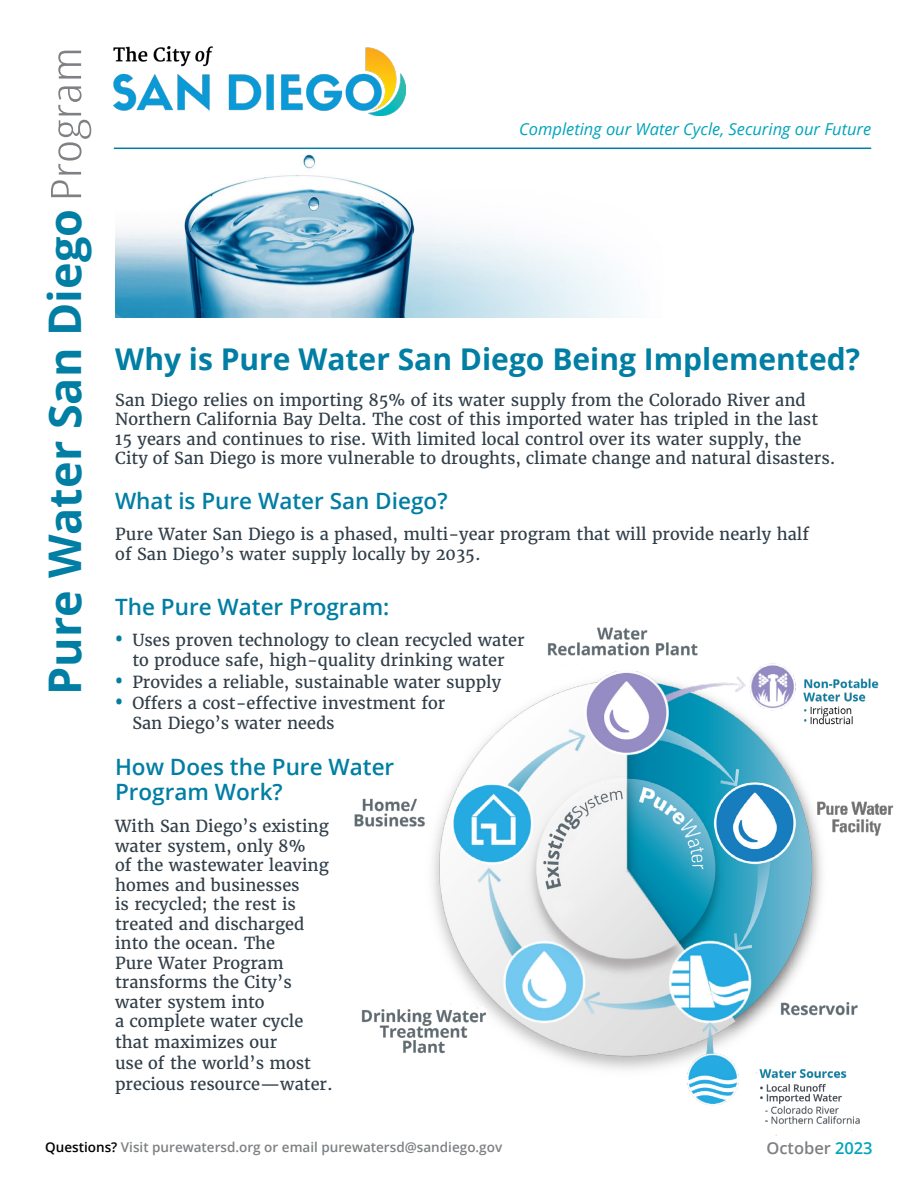
<style>
.page{position:relative;width:918px;height:1188px;background:#fff}
.page>*{position:absolute;margin:0;border:0;box-sizing:border-box;transform-origin:0 0}
.t1{font:700 45px "Open Sans";color:#007ea3}
.t2{font:700 30px "Open Sans";color:#007ea3}
.t3{font:600 22.5px/25.5px "Open Sans";color:#007ea3}
.t4{font:16.5px/19.5px "Merriweather";color:#313e48}
.t5{font:italic 16.5px "Open Sans";color:#00a4bb}
.t6{font:600 16.5px "Open Sans";color:#7e8083}
.t7{font:600 13.5px "Open Sans";color:#7e8083}
.s1{font-weight:300;font-stretch:condensed;font-size:42.15px;color:#7e8083}
.s2{font-family:"Open Sans";font-weight:600;font-size:21px;color:#007ea3}
.s3{color:#000}
.s4{font-style:inherit}
.s5{color:#00a4bb}
</style>
<div class="page">
<img style="left:354px;top:627px;width:540px;height:509px">
<img style="left:114px;top:47px;width:291px;height:68px">
<img style="left:115px;top:149px;width:547px;height:168px">
<hr style="left:114px;top:148px;width:757px;height:1px;background:#007ea3">
<h1 class="t1" style="left:33px;top:695px;width:650px;rotate:-90deg">Pure Water San Diego <span class="s1">Program</span></h1>
<p class="t5" style="left:519px;top:118px;width:353px">Completing our Water Cycle, Securing our Future</p>
<h2 class="t2" style="left:115px;top:338px;width:746px">Why is Pure Water San Diego Being Implemented?</h2>
<p class="t4" style="left:115px;top:390px;width:722px">San Diego relies on importing 85% of its water supply from the Colorado River and Northern California Bay Delta. The cost of this imported water has tripled in the last 15 years and continues to rise. With limited local control over its water supply, the City of San Diego is more vulnerable to droughts, climate change and natural disasters.</p>
<h3 class="t3" style="left:115px;top:488px;width:334px">What is Pure Water San Diego?</h3>
<p class="t4" style="left:115px;top:525px;width:695px">Pure Water San Diego is a phased, multi-year program that will provide nearly half of San Diego’s water supply locally by 2035.</p>
<h3 class="t3" style="left:115px;top:593px;width:276px">The Pure Water Program:</h3>
<p class="t4" style="left:115px;top:631px;width:411px;text-align:center"><span class="s2">•</span> Uses proven technology to clean recycled water to produce safe, high-quality drinking water</p>
<p class="t4" style="left:115px;top:672px;width:387px"><span class="s2">•</span> Provides a reliable, sustainable water supply</p>
<p class="t4" style="left:132px;top:694px;width:315px;text-indent:-17px"><span class="s2">•</span> Offers a cost-effective investment for<br>San Diego’s water needs</p>
<h3 class="t3" style="left:115px;top:754px;width:281px">How Does the Pure Water<br>Program Work?</h3>
<p class="t4" style="left:115px;top:817px;width:215px">With San Diego’s existing water system, only 8%<br>of the wastewater leaving homes and businesses<br>is recycled; the rest is treated and discharged into the ocean. The<br>Pure Water Program transforms the City’s water system into<br>a complete water cycle</p>
<p class="t4" style="left:115px;top:1032px;width:219px;line-height:21px">that maximizes our<br>use of the world’s most precious resource—water.</p>
<p class="t7" style="left:45px;top:1137px;width:459px"><span class="s3">Questions?</span> <span class="s4">Visit</span> purewatersd.org <span class="s4">or email</span> purewatersd@sandiego.gov</p>
<p class="t6" style="left:766px;top:1137px;width:108px">October <span class="s5">2023</span></p>
</div>
